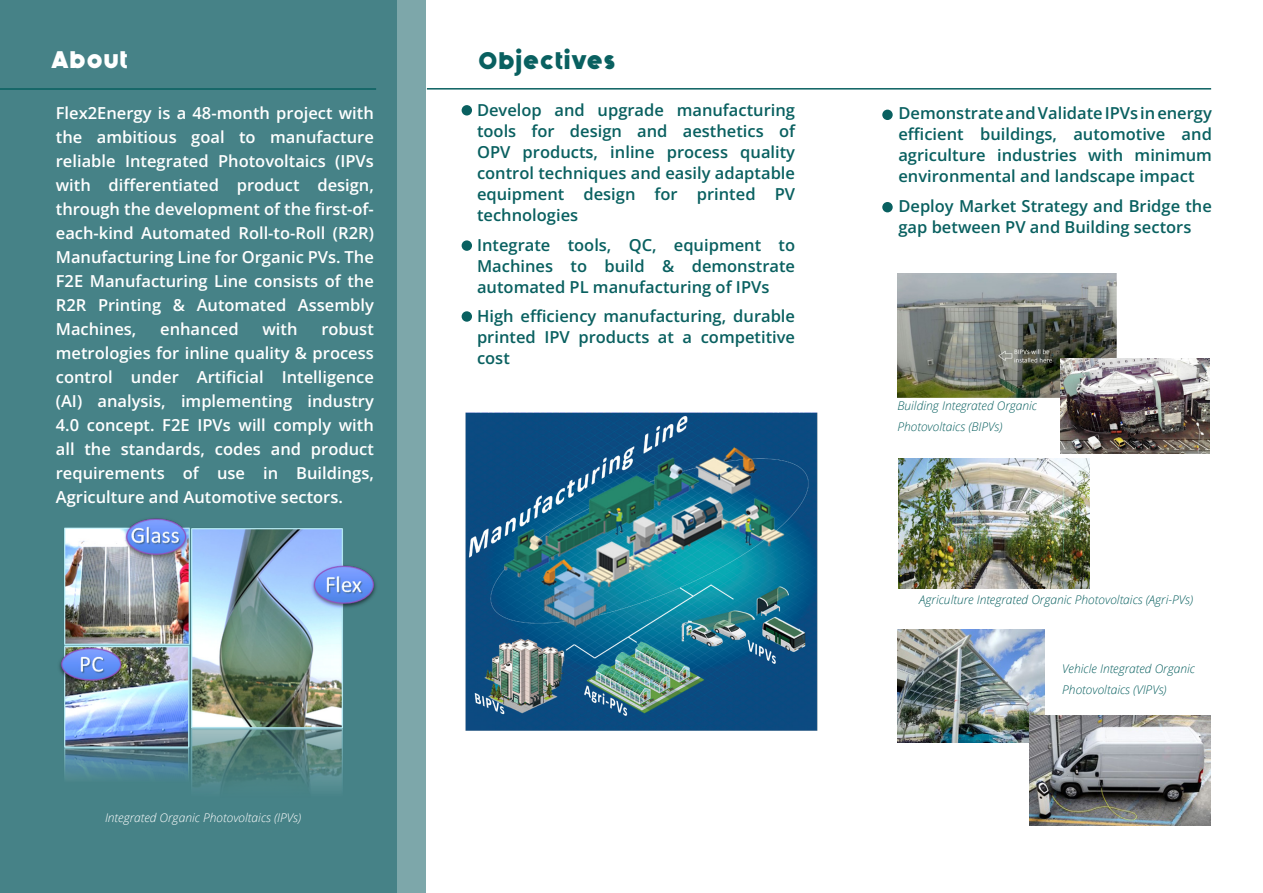
<style>
.page{position:relative;width:1263px;height:893px;background:#fff}
.page>*{position:absolute;margin:0;border:0;box-sizing:border-box;transform-origin:0 0}
.t1{font:700 24px "Generica";letter-spacing:.05em;color:#096060}
.t2{font:700 24px "Generica";letter-spacing:.05em;color:#fff}
.t3{font:16.5px/24px "Open Sans";color:#fff;text-align:justify}
.t4{font:16.5px/21px "Open Sans";color:#096060;text-align:justify}
.t5{font:italic 300 12px/21px "Open Sans";color:#096060}
.t6{font:italic 300 12px "Open Sans";color:#fff}
</style>
<div class="page">
<div style="left:0;top:0;width:425px;height:893px;background:#468287"></div>
<div style="left:398px;top:0;width:29px;height:893px;background:#7da7aa"></div>
<hr style="left:427px;top:88px;width:784px;height:2px;background:#096060">
<div style="left:462px;top:105px;width:10px;height:11px;background:#096060;border-radius:50%"></div>
<div style="left:882px;top:110px;width:11px;height:10px;background:#096060;border-radius:50%"></div>
<div style="left:882px;top:202px;width:11px;height:10px;background:#096060;border-radius:50%"></div>
<div style="left:462px;top:240px;width:10px;height:11px;background:#096060;border-radius:50%"></div>
<div style="left:462px;top:311px;width:10px;height:11px;background:#096060;border-radius:50%"></div>
<hr style="left:0;top:88px;width:376px;height:2px;background:#096060">
<img style="left:897px;top:274px;width:219px;height:123px">
<img style="left:898px;top:458px;width:192px;height:131px">
<img style="left:465px;top:412px;width:353px;height:319px">
<img style="left:1061px;top:358px;width:149px;height:95px">
<img style="left:898px;top:630px;width:146px;height:112px">
<img style="left:1029px;top:715px;width:182px;height:110px">
<img style="left:59px;top:518px;width:317px;height:272px">
<p class="t2" style="left:51px;top:45px;width:78px">About</p>
<p class="t1" style="left:478px;top:47px;width:138px">Objectives</p>
<p class="t4" style="left:477px;top:99px;width:320px">Develop and upgrade manufacturing tools for design and aesthetics of OPV products, inline process quality control techniques and easily adaptable equipment design for printed PV technologies</p>
<p class="t4" style="left:477px;top:234px;width:320px">Integrate tools, QC, equipment to Machines to build &amp; demonstrate automated PL manufacturing of IPVs</p>
<p class="t4" style="left:477px;top:306px;width:320px">High efficiency manufacturing, durable printed IPV products at a competitive cost</p>
<p class="t3" style="left:56px;top:101px;width:320px">Flex2Energy is a 48-month project with the ambitious goal to manufacture reliable Integrated Photovoltaics (IPVs with differentiated product design, through the development of the first-of&shy;each-kind Automated Roll-to-Roll (R2R)<br>Manufacturing Line for Organic PVs. The F2E Manufacturing Line consists of the R2R Printing &amp; Automated Assembly Machines,</p>
<p class="t3" style="left:56px;top:317px;width:320px;text-indent:265px">robust metrologies for inline quality &amp; process control under Artificial Intelligence (AI) analysis, implementing industry 4.0 concept. F2E IPVs will comply with all the standards, codes and product requirements of use in Buildings, Agriculture and Automotive sectors.</p>
<p class="t3" style="left:160px;top:317px;width:80px">enhanced</p>
<p class="t3" style="left:262px;top:317px;width:37px">with</p>
<p class="t6" style="left:105px;top:809px;width:198px">Integrated Organic Photovoltaics (IPVs)</p>
<p class="t4" style="left:898px;top:102px;width:315px">Demonstrate and Validate IPVs in energy efficient buildings, automotive and agriculture industries with minimum environmental and landscape impact</p>
<p class="t4" style="left:898px;top:195px;width:315px">Deploy Market Strategy and Bridge the gap between PV and Building sectors</p>
<p class="t5" style="left:897px;top:395px;width:141px">Building Integrated Organic<br>Photovoltaics (BIPVs)</p>
<p class="t5" style="left:919px;top:588px;width:275px">Agriculture Integrated Organic Photovoltaics (Agri-PVs)</p>
<p class="t5" style="left:1062px;top:657px;width:134px">Vehicle Integrated Organic<br>Photovoltaics (VIPVs)</p>
</div>
